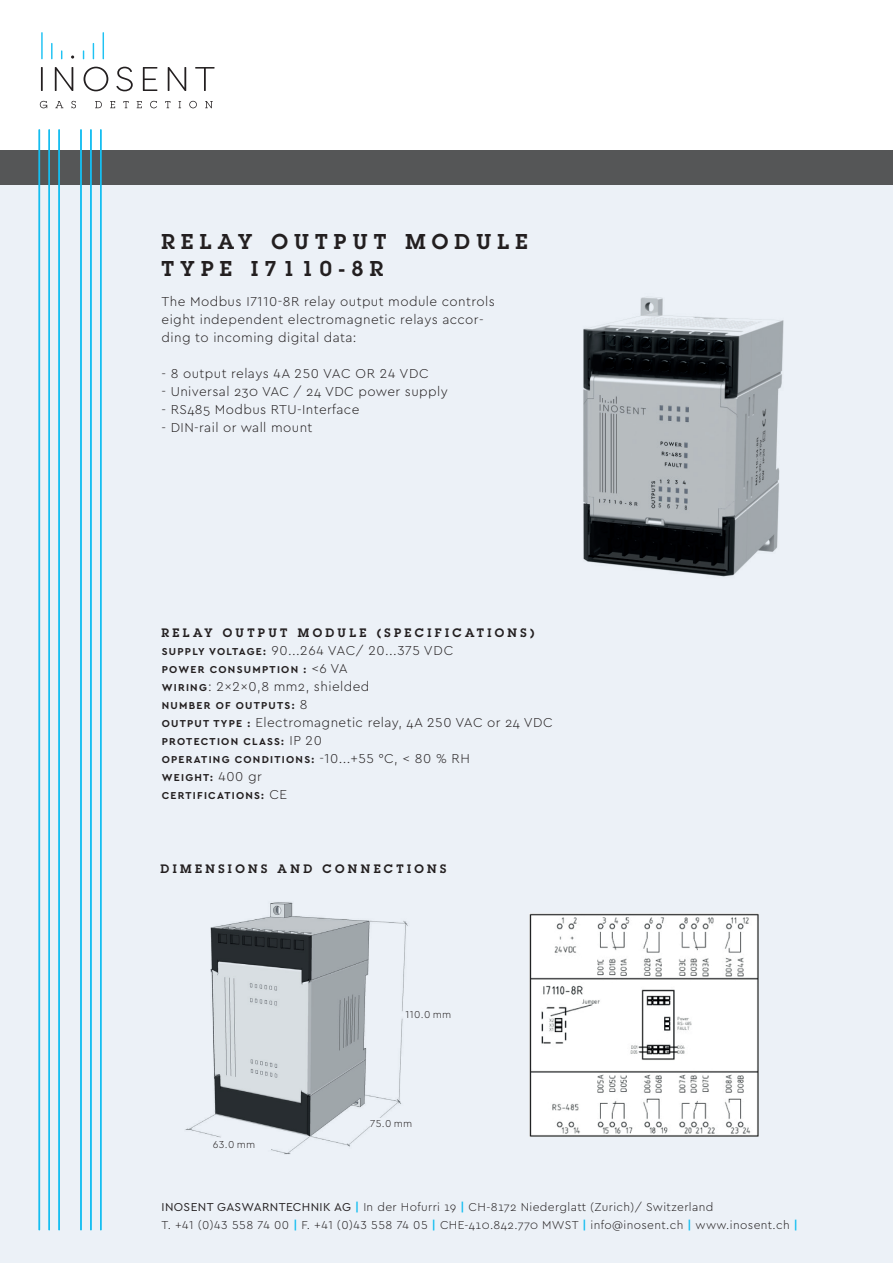
<style>
.page{position:relative;width:893px;height:1263px;background:#fff}
.page>*{position:absolute;margin:0;border:0;box-sizing:border-box;transform-origin:0 0}
.t1{font:600 21px/27px "Lubalin Graph";letter-spacing:.3em;color:#231f20}
.t2{font:300 13.5px/18px "Cera PRO";letter-spacing:.03em;color:#231f20}
.t3{font:300 13.5px "Cera PRO";letter-spacing:.05em;color:#231f20}
.t4{font:300 12px/18px "Cera PRO";letter-spacing:.03em;color:#231f20}
.t5{font:600 12px "Lubalin Graph";letter-spacing:.28em;color:#231f20}
.t6{font:700 10.5px/18px "Cera PRO";letter-spacing:.12em;color:#231f20}
.t7{font:300 10.5px "Cera PRO";letter-spacing:.05em;color:#231f20}
.s1{font-weight:700;font-size:10.5px}
.s2{font-weight:300;font-size:13.5px}
.s3{font-weight:400}
.s4{font-weight:700;color:#15bef1}
</style>
<div class="page">
<div style="left:0;top:158px;width:893px;height:1105px;background:#ecf1f7"></div>
<div style="left:0;top:150px;width:893px;height:34px;background:#555657"></div>
<img style="left:583px;top:297px;width:201px;height:280px">
<hr style="left:39px;top:129px;width:1px;height:1101px;background:#15bef1">
<hr style="left:49px;top:129px;width:1px;height:1101px;background:#15bef1">
<hr style="left:58px;top:129px;width:2px;height:1101px;background:#15bef1">
<hr style="left:100px;top:129px;width:2px;height:1101px;background:#15bef1">
<hr style="left:90px;top:129px;width:2px;height:1101px;background:#15bef1">
<hr style="left:80px;top:129px;width:2px;height:1101px;background:#15bef1">
<img style="left:185px;top:902px;width:223px;height:253px">
<svg style="left:41px;top:67px;width:174px;height:24px"></svg>
<svg style="left:40px;top:101px;width:173px;height:7px"></svg>
<hr style="left:41px;top:32px;width:2px;height:27px;background:#1fc2f3">
<svg style="left:51px;top:43px;width:2px;height:16px"></svg>
<svg style="left:103px;top:32px;width:1px;height:27px"></svg>
<svg style="left:93px;top:43px;width:1px;height:16px"></svg>
<svg style="left:71px;top:55px;width:3px;height:4px"></svg>
<div style="left:370px;top:1118px;width:58px;height:11px;background:#ecf1f7"></div>
<div style="left:213px;top:1140px;width:57px;height:10px;background:#ecf1f7"></div>
<img style="left:530px;top:913px;width:229px;height:223px">
<h1 class="t1" style="left:162px;top:228px;width:368px">RELAY OUTPUT MODULE<br>TYPE I7110-8R</h1>
<p class="t2" style="left:162px;top:292px;width:335px">The Modbus I7110-8R relay output module controls eight independent electromagnetic relays accor&shy;ding to incoming digital data:</p>
<p class="t2" style="left:162px;top:364px;width:269px">- 8 output relays 4A 250 VAC OR 24 VDC</p>
<p class="t2" style="left:162px;top:382px;width:288px">- Universal 230 VAC / 24 VDC power supply</p>
<p class="t2" style="left:162px;top:400px;width:199px">- RS485 Modbus RTU-Interface</p>
<p class="t2" style="left:162px;top:418px;width:152px">- DIN-rail or wall mount</p>
<p class="t5" style="left:162px;top:624px;width:374px">RELAY OUTPUT MODULE (SPECIFICATIONS)</p>
<p class="t3" style="left:162px;top:641px;width:293px"><span class="s1">SUPPLY VOLTAGE:</span> 90...264 VAC/ 20...375 VDC</p>
<p class="t6" style="left:162px;top:660px;width:188px">POWER CONSUMPTION : <span class="s2">&lt;6 VA</span></p>
<p class="t2" style="left:162px;top:677px;width:209px"><span class="s1">WIRING</span>: 2x2x0,8 mm2, shielded</p>
<p class="t6" style="left:162px;top:696px;width:147px">NUMBER OF OUTPUTS: <span class="s2">8</span></p>
<p class="t2" style="left:162px;top:713px;width:393px"><span class="s1">OUTPUT TYPE :</span> Electromagnetic relay, 4A 250 VAC or 24 VDC</p>
<p class="t6" style="left:162px;top:732px;width:310px">PROTECTION CLASS: <span class="s2">IP 20<br></span>OPERATING CONDITIONS: <span class="s2">-10...+55 °C, &lt; 80 % RH<br></span>WEIGHT: <span class="s2">400 gr<br></span>CERTIFICATIONS: <span class="s2">CE</span></p>
<p class="t5" style="left:161px;top:861px;width:287px">DIMENSIONS AND CONNECTIONS</p>
<p class="t7" style="left:405px;top:1007px;width:47px">110.0 mm</p>
<p class="t7" style="left:213px;top:1137px;width:44px">63.0 mm</p>
<p class="t7" style="left:370px;top:1116px;width:44px">75.0 mm</p>
<p class="t4" style="left:162px;top:1198px;width:638px"><span class="s3">INOSENT GASWARNTECHNIK AG</span> <span class="s4">|</span> In der Hofurri 19 <span class="s4">|</span> CH-8172 Niederglatt (Zurich)/ Switzerland<br>T. +41 (0)43 558 74 00 <span class="s4">|</span> F. +41 (0)43 558 74 05 <span class="s4">|</span> CHE-410.842.770 MWST <span class="s4">|</span> info@inosent.ch <span class="s4">|</span> www.inosent.ch <span class="s4">|</span></p>
</div>
